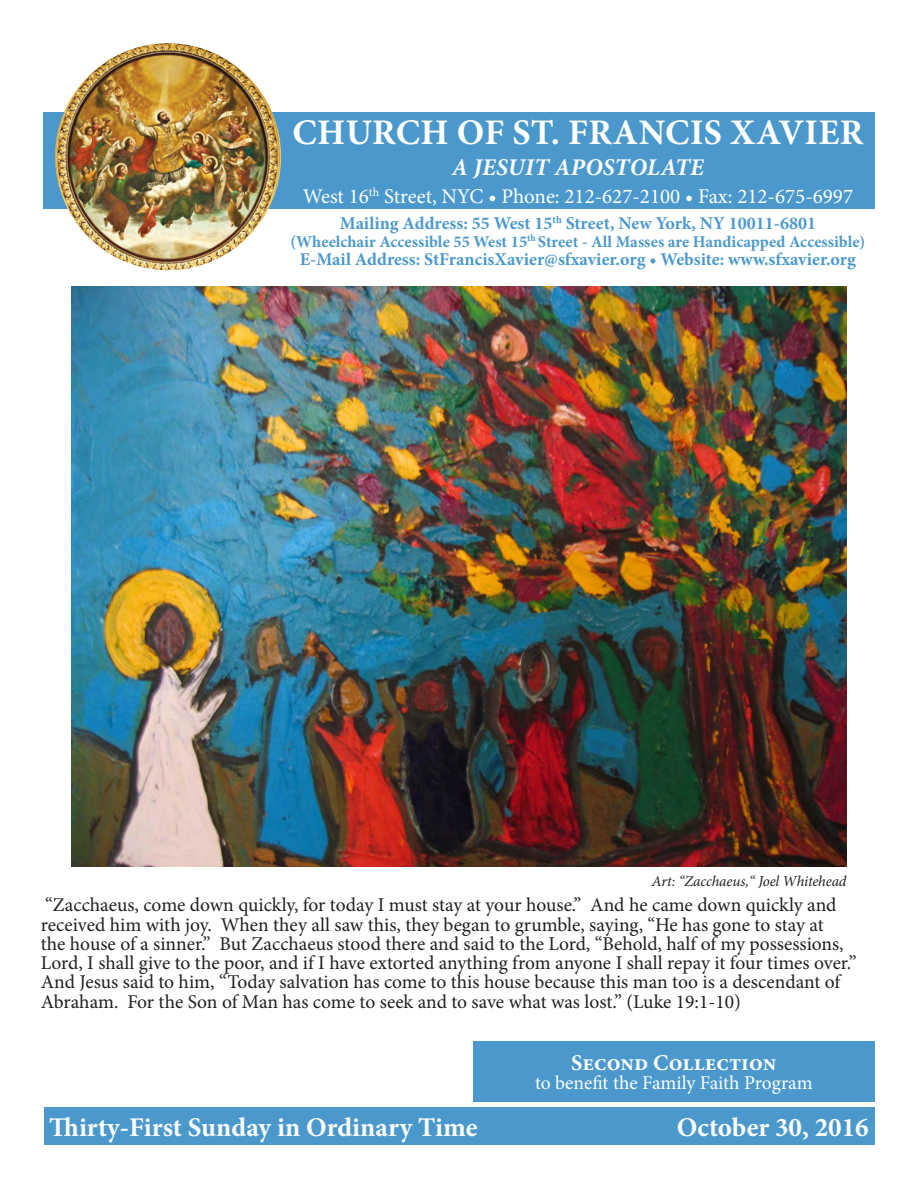
<style>
.page{position:relative;width:918px;height:1188px;background:#fff}
.page>*{position:absolute;margin:0;border:0;box-sizing:border-box;transform-origin:0 0}
.t1{font:700 36px "Minion Pro";letter-spacing:.01em;color:#fff}
.t2{font:700 27px "Minion Pro";color:#fff}
.t3{font:italic 700 24px "Minion Pro";letter-spacing:.01em;color:#fff}
.t4{font:700 22.5px "Minion Pro";color:#fff}
.t5{font:21px "Minion Pro";color:#fff}
.t6{font:19.5px/19.4px "Minion Pro";letter-spacing:-.005em;color:#231f20}
.t7{font:19.5px "Minion Pro";letter-spacing:-.005em;color:#fff}
.t8{font:700 18px "Minion Pro";color:#4b99cc}
.t9{font:700 16.5px "Minion Pro";letter-spacing:-.01em;color:#4b99cc}
.t10{font:italic 15px "Minion Pro";letter-spacing:-.005em;color:#231f20}
</style>
<div class="page">
<div style="left:44px;top:1108px;width:830px;height:37px;background:#4b99cc"></div>
<div style="left:43px;top:112px;width:832px;height:96px;background:#4b99cc"></div>
<img style="left:55px;top:43px;width:226px;height:227px">
<div style="left:473px;top:1041px;width:402px;height:61px;background:#4b99cc"></div>
<img style="left:71px;top:287px;width:776px;height:580px">
<p class="t1" style="left:292px;top:107px;width:572px">CHURCH OF ST. FRANCIS XAVIER</p>
<p class="t3" style="left:452px;top:150px;width:254px">A JESUIT APOSTOLATE</p>
<p class="t5" style="left:303px;top:182px;width:552px">West 16<sup>th</sup> Street, NYC • Phone: 212-627-2100 • Fax: 212-675-6997</p>
<p class="t8" style="left:340px;top:211px;width:478px">Mailing Address: 55 West 15<sup>th</sup> Street, New York, NY 10011-6801</p>
<p class="t9" style="left:290px;top:230px;width:576px">(Wheelchair Accessible 55 West 15<sup>th</sup> Street - All Masses are Handicapped Accessible)</p>
<p class="t8" style="left:300px;top:246px;width:558px">E-Mail Address: StFrancisXavier@sfxavier.org • Website: www.sfxavier.org</p>
<p class="t10" style="left:652px;top:871px;width:196px">Art: “Zacchaeus,“ Joel Whitehead</p>
<p class="t6" style="left:41px;top:895px;width:817px">“Zacchaeus, come down quickly, for today I must stay at your house.” And he came down quickly and received him with joy. When they all saw this, they began to grumble, saying, “He has gone to stay at<br>the house of a sinner.” But Zacchaeus stood there and said to the Lord, “Behold, half of my possessions, Lord, I shall give to the poor, and if I have extorted anything from anyone I shall repay it four times over.” And Jesus said to him, “Today salvation has come to this house because this man too is a descendant of Abraham. For the Son of Man has come to seek and to save what was lost.” (Luke 19:1-10)</p>
<p class="t4" style="left:571px;top:1047px;width:207px">Second Collection</p>
<p class="t7" style="left:535px;top:1070px;width:279px">to benefit the Family Faith Program</p>
<p class="t2" style="left:49px;top:1108px;width:430px">Thirty-First Sunday in Ordinary Time</p>
<p class="t2" style="left:677px;top:1108px;width:193px">October 30, 2016</p>
</div>
